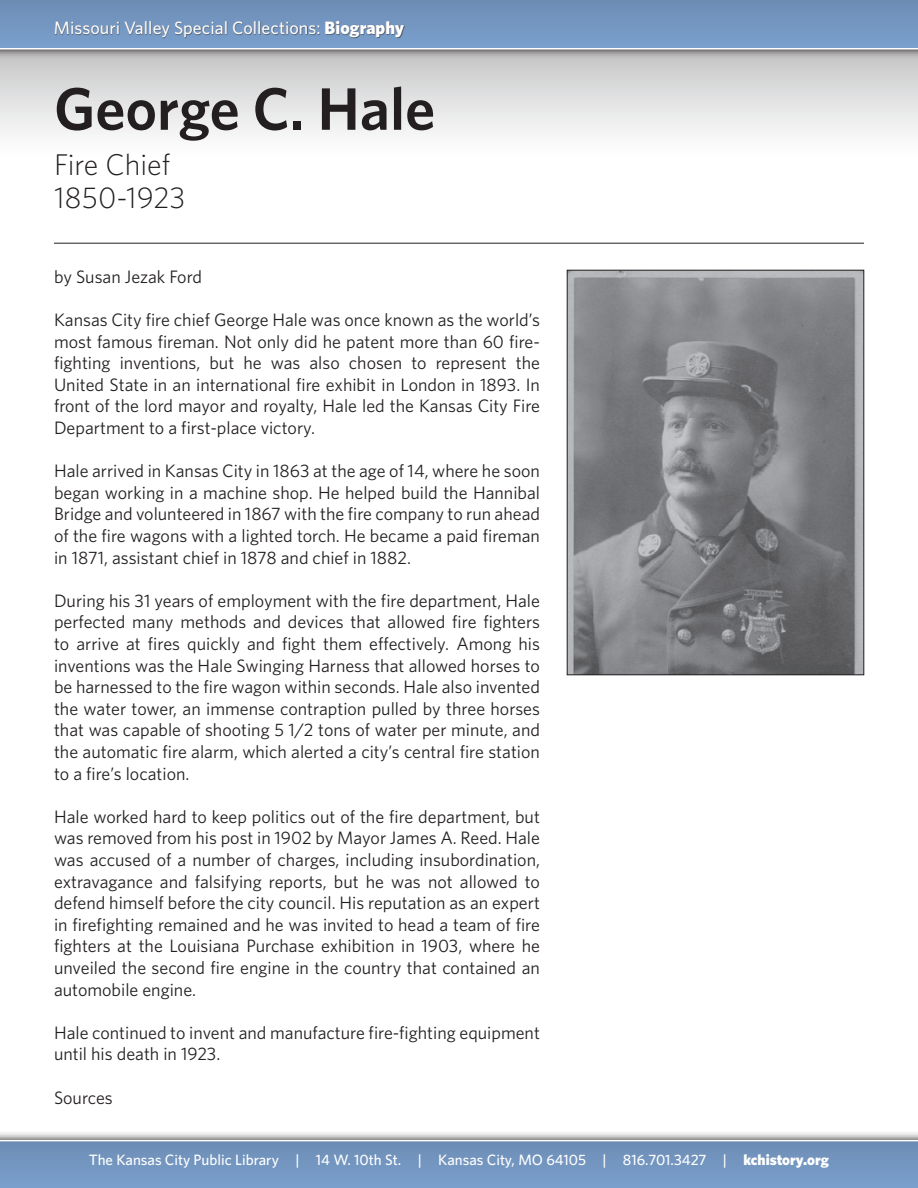
<style>
.page{position:relative;width:918px;height:1188px;background:#fff}
.page>*{position:absolute;margin:0;border:0;box-sizing:border-box;transform-origin:0 0}
.t1{font:600 60px "Whitney";color:#231f20}
.t2{font:300 30px "Whitney";color:#231f20}
.t3{font:18px/21.6px "Whitney";color:#231f20;text-align:justify}
.t4{font:500 18px "Whitney";color:#fff}
.t5{font:500 15px "Whitney";color:#fff}
.s1{font-weight:900}
</style>
<div class="page">
<div style="left:0;top:50px;width:918px;height:108px;background:linear-gradient(to bottom,#c5c5c6,#fff)"></div>
<div style="left:0;top:0;width:918px;height:60px;background:#231f20;opacity:.75"></div>
<div style="left:0;top:0;width:918px;height:48px;background:linear-gradient(to bottom,#6c8db4,#7b9fcc)"></div>
<div style="left:52px;top:16px;width:544px;height:41px;background:#231f20;opacity:.75"></div>
<div style="left:0;top:1130px;width:918px;height:58px;background:#231f20;opacity:.75"></div>
<svg style="left:0;top:1140px;width:918px;height:2px"></svg>
<div style="left:0;top:1142px;width:918px;height:46px;background:#7396c1"></div>
<hr style="left:54px;top:243px;width:810px;height:1px;background:#231f20">
<img style="left:569px;top:272px;width:293px;height:401px">
<div style="left:567px;top:270px;width:297px;height:405px;border:1px solid #231f20"></div>
<p class="t4" style="left:54px;top:17px;width:352px">Missouri Valley Special Collections: <span class="s1">Biography</span></p>
<p class="t1" style="left:54px;top:73px;width:383px">George C. Hale</p>
<p class="t2" style="left:54px;top:147px;width:118px">Fire Chief</p>
<p class="t2" style="left:54px;top:180px;width:133px">1850-1923</p>
<p class="t3" style="left:54px;top:265px;width:150px">by Susan Jezak Ford</p>
<p class="t3" style="left:54px;top:309px;width:488px">Kansas City fire chief George Hale was once known as the world’s most famous fireman. Not only did he patent more than 60 fire&shy;fighting inventions, but he was also chosen to represent the United State in an international fire exhibit in London in 1893. In front of the lord mayor and royalty, Hale led the Kansas City Fire Department to a first-place victory.</p>
<p class="t3" style="left:54px;top:460px;width:488px">Hale arrived in Kansas City in 1863 at the age of 14, where he soon began working in a machine shop. He helped build the Hannibal Bridge and volunteered in 1867 with the fire company to run ahead of the fire wagons with a lighted torch. He became a paid fireman in 1871, assistant chief in 1878 and chief in 1882.</p>
<p class="t3" style="left:54px;top:589px;width:488px">During his 31 years of employment with the fire department, Hale perfected many methods and devices that allowed fire fighters to arrive at fires quickly and fight them effectively. Among his inventions was the Hale Swinging Harness that allowed horses to be harnessed to the fire wagon within seconds. Hale also invented the water tower, an immense contraption pulled by three horses that was capable of shooting 5 1/2 tons of water per minute, and the automatic fire alarm, which alerted a city’s central fire station to a fire’s location.</p>
<p class="t3" style="left:54px;top:805px;width:488px">Hale worked hard to keep politics out of the fire department, but was removed from his post in 1902 by Mayor James A. Reed. Hale was accused of a number of charges, including insubordination, extravagance and falsifying reports, but he was not allowed to defend himself before the city council. His reputation as an expert in firefighting remained and he was invited to head a team of fire fighters at the Louisiana Purchase exhibition in 1903, where he unveiled the second fire engine in the country that contained an automobile engine.</p>
<p class="t3" style="left:54px;top:1021px;width:488px">Hale continued to invent and manufacture fire-fighting equipment until his death in 1923.</p>
<p class="t3" style="left:54px;top:1086px;width:60px">Sources</p>
<p class="t5" style="left:89px;top:1151px;width:742px">The Kansas City Public Library | 14 W. 10th St. | Kansas City, MO 64105 | 816.701.3427 | <span class="s1">kchistory.org</span></p>
</div>
